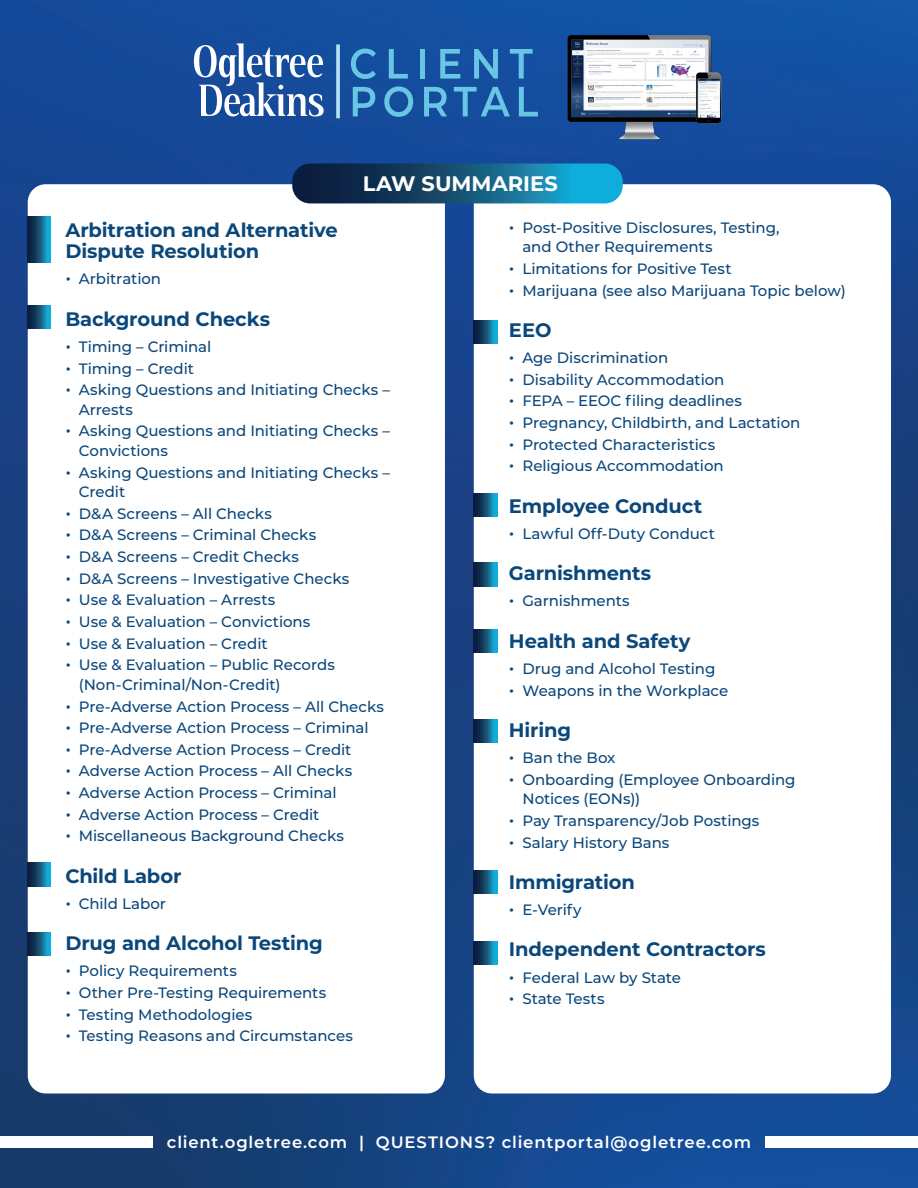
<style>
.page{position:relative;width:918px;height:1188px;background:#fff}
.page>*{position:absolute;margin:0;border:0;box-sizing:border-box;transform-origin:0 0}
.t1{font:700 21px "Montserrat";color:#fff}
.Heading{font:700 19.5px/21px "Montserrat";letter-spacing:-.005em;color:#0a477a}
.t2{font:600 16.5px "Montserrat";letter-spacing:.05em;color:#fff}
.t3{font:500 15px/19.5px "Montserrat";letter-spacing:-.005em;color:#0a477a}
.s1{font-size:18px}
</style>
<div class="page">
<img style="left:0;top:0;width:918px;height:1188px">
<div style="left:474px;top:184px;width:417px;height:909px;background:#fff;border-radius:18px"></div>
<div style="left:28px;top:184px;width:417px;height:909px;background:#fff;border-radius:18px"></div>
<svg style="left:27px;top:216px;width:23px;height:46px"></svg>
<svg style="left:351px;top:49px;width:25px;height:30px"></svg>
<svg style="left:389px;top:49px;width:19px;height:30px"></svg>
<div style="left:420px;top:49px;width:5px;height:30px;background:#68c6e4"></div>
<svg style="left:440px;top:49px;width:20px;height:30px"></svg>
<svg style="left:474px;top:49px;width:24px;height:30px"></svg>
<svg style="left:510px;top:49px;width:23px;height:30px"></svg>
<svg style="left:353px;top:87px;width:22px;height:29px"></svg>
<svg style="left:384px;top:86px;width:29px;height:31px"></svg>
<svg style="left:424px;top:87px;width:23px;height:29px"></svg>
<svg style="left:454px;top:87px;width:56px;height:29px"></svg>
<svg style="left:519px;top:87px;width:19px;height:29px"></svg>
<svg style="left:194px;top:43px;width:130px;height:73px"></svg>
<svg style="left:336px;top:44px;width:4px;height:74px"></svg>
<img style="left:567px;top:33px;width:154px;height:108px">
<svg style="left:292px;top:164px;width:331px;height:39px"></svg>
<div style="left:0;top:1137px;width:152px;height:11px;background:#fff"></div>
<div style="left:766px;top:1137px;width:152px;height:11px;background:#fff"></div>
<svg style="left:27px;top:306px;width:23px;height:23px"></svg>
<svg style="left:27px;top:863px;width:23px;height:23px"></svg>
<svg style="left:27px;top:933px;width:23px;height:23px"></svg>
<svg style="left:474px;top:320px;width:23px;height:23px"></svg>
<svg style="left:474px;top:493px;width:23px;height:24px"></svg>
<svg style="left:474px;top:563px;width:23px;height:23px"></svg>
<svg style="left:474px;top:630px;width:23px;height:23px"></svg>
<svg style="left:474px;top:719px;width:23px;height:23px"></svg>
<svg style="left:474px;top:871px;width:23px;height:23px"></svg>
<svg style="left:474px;top:941px;width:23px;height:23px"></svg>
<p class="t1" style="left:363px;top:169px;width:196px">LAW SUMMARIES</p>
<p class="t3" style="left:522px;top:217px;width:259px;text-indent:-14px"><span class="s1">•</span> Post-Positive Disclosures, Testing, and Other Requirements</p>
<p class="t3" style="left:509px;top:258px;width:224px"><span class="s1">•</span> Limitations for Positive Test</p>
<p class="t3" style="left:509px;top:280px;width:339px"><span class="s1">•</span> Marijuana (see also Marijuana Topic below)</p>
<p class="Heading" style="left:509px;top:319px;width:44px">EEO</p>
<p class="t3" style="left:509px;top:347px;width:161px"><span class="s1">•</span> Age Discrimination</p>
<p class="t3" style="left:509px;top:369px;width:217px"><span class="s1">•</span> Disability Accommodation</p>
<p class="t3" style="left:509px;top:391px;width:235px"><span class="s1">•</span> FEPA – EEOC filing deadlines</p>
<p class="t3" style="left:509px;top:412px;width:293px"><span class="s1">•</span> Pregnancy, Childbirth, and Lactation</p>
<p class="t3" style="left:509px;top:434px;width:208px"><span class="s1">•</span> Protected Characteristics</p>
<p class="t3" style="left:509px;top:456px;width:216px"><span class="s1">•</span> Religious Accommodation</p>
<p class="Heading" style="left:509px;top:494px;width:195px">Employee Conduct</p>
<p class="t3" style="left:509px;top:523px;width:208px"><span class="s1">•</span> Lawful Off-Duty Conduct</p>
<p class="Heading" style="left:509px;top:562px;width:144px">Garnishments</p>
<p class="t3" style="left:509px;top:591px;width:122px"><span class="s1">•</span> Garnishments</p>
<p class="Heading" style="left:509px;top:629px;width:183px">Health and Safety</p>
<p class="t3" style="left:509px;top:658px;width:208px"><span class="s1">•</span> Drug and Alcohol Testing</p>
<p class="t3" style="left:509px;top:680px;width:221px"><span class="s1">•</span> Weapons in the Workplace</p>
<p class="Heading" style="left:509px;top:718px;width:64px">Hiring</p>
<p class="t3" style="left:509px;top:747px;width:108px"><span class="s1">•</span> Ban the Box</p>
<p class="t3" style="left:522px;top:769px;width:275px;text-indent:-14px"><span class="s1">•</span> Onboarding (Employee Onboarding<br>Notices (EONs))</p>
<p class="t3" style="left:509px;top:810px;width:252px"><span class="s1">•</span> Pay Transparency/Job Postings</p>
<p class="t3" style="left:509px;top:832px;width:162px"><span class="s1">•</span> Salary History Bans</p>
<p class="Heading" style="left:509px;top:870px;width:128px">Immigration</p>
<p class="t3" style="left:509px;top:899px;width:74px"><span class="s1">•</span> E-Verify</p>
<p class="Heading" style="left:509px;top:938px;width:259px">Independent Contractors</p>
<p class="t3" style="left:509px;top:967px;width:174px"><span class="s1">•</span> Federal Law by State</p>
<p class="t3" style="left:509px;top:989px;width:97px"><span class="s1">•</span> State Tests</p>
<p class="Heading" style="left:65px;top:219px;width:274px">Arbitration and Alternative<br>Dispute Resolution</p>
<p class="t3" style="left:65px;top:269px;width:97px"><span class="s1">•</span> Arbitration</p>
<p class="Heading" style="left:65px;top:307px;width:206px">Background Checks</p>
<p class="t3" style="left:65px;top:336px;width:147px"><span class="s1">•</span> Timing – Criminal</p>
<p class="t3" style="left:65px;top:358px;width:130px"><span class="s1">•</span> Timing – Credit</p>
<p class="t3" style="left:79px;top:380px;width:313px;text-indent:-14px"><span class="s1">•</span> Asking Questions and Initiating Checks –<br>Arrests</p>
<p class="t3" style="left:79px;top:421px;width:313px;text-indent:-14px"><span class="s1">•</span> Asking Questions and Initiating Checks –<br>Convictions</p>
<p class="t3" style="left:79px;top:462px;width:313px;text-indent:-14px"><span class="s1">•</span> Asking Questions and Initiating Checks –<br>Credit</p>
<p class="t3" style="left:65px;top:503px;width:208px"><span class="s1">•</span> D&amp;A Screens – All Checks</p>
<p class="t3" style="left:65px;top:525px;width:252px"><span class="s1">•</span> D&amp;A Screens – Criminal Checks</p>
<p class="t3" style="left:65px;top:546px;width:235px"><span class="s1">•</span> D&amp;A Screens – Credit Checks</p>
<p class="t3" style="left:65px;top:568px;width:286px"><span class="s1">•</span> D&amp;A Screens – Investigative Checks</p>
<p class="t3" style="left:65px;top:590px;width:212px"><span class="s1">•</span> Use &amp; Evaluation – Arrests</p>
<p class="t3" style="left:65px;top:611px;width:247px"><span class="s1">•</span> Use &amp; Evaluation – Convictions</p>
<p class="t3" style="left:65px;top:633px;width:204px"><span class="s1">•</span> Use &amp; Evaluation – Credit</p>
<p class="t3" style="left:79px;top:655px;width:258px;text-indent:-14px"><span class="s1">•</span> Use &amp; Evaluation – Public Records (Non-Criminal/Non-Credit)</p>
<p class="t3" style="left:65px;top:696px;width:320px"><span class="s1">•</span> Pre-Adverse Action Process – All Checks</p>
<p class="t3" style="left:65px;top:718px;width:305px"><span class="s1">•</span> Pre-Adverse Action Process – Criminal</p>
<p class="t3" style="left:65px;top:739px;width:288px"><span class="s1">•</span> Pre-Adverse Action Process – Credit</p>
<p class="t3" style="left:65px;top:761px;width:288px"><span class="s1">•</span> Adverse Action Process – All Checks</p>
<p class="t3" style="left:65px;top:782px;width:273px"><span class="s1">•</span> Adverse Action Process – Criminal</p>
<p class="t3" style="left:65px;top:804px;width:256px"><span class="s1">•</span> Adverse Action Process – Credit</p>
<p class="t3" style="left:65px;top:826px;width:280px"><span class="s1">•</span> Miscellaneous Background Checks</p>
<p class="Heading" style="left:65px;top:864px;width:118px">Child Labor</p>
<p class="t3" style="left:65px;top:893px;width:102px"><span class="s1">•</span> Child Labor</p>
<p class="Heading" style="left:65px;top:932px;width:259px">Drug and Alcohol Testing</p>
<p class="t3" style="left:65px;top:961px;width:173px"><span class="s1">•</span> Policy Requirements</p>
<p class="t3" style="left:65px;top:982px;width:262px"><span class="s1">•</span> Other Pre-Testing Requirements</p>
<p class="t3" style="left:65px;top:1004px;width:189px"><span class="s1">•</span> Testing Methodologies</p>
<p class="t3" style="left:65px;top:1026px;width:289px"><span class="s1">•</span> Testing Reasons and Circumstances</p>
<p class="t2" style="left:167px;top:1130px;width:586px">client.ogletree.com | QUESTIONS? clientportal@ogletree.com</p>
</div>
